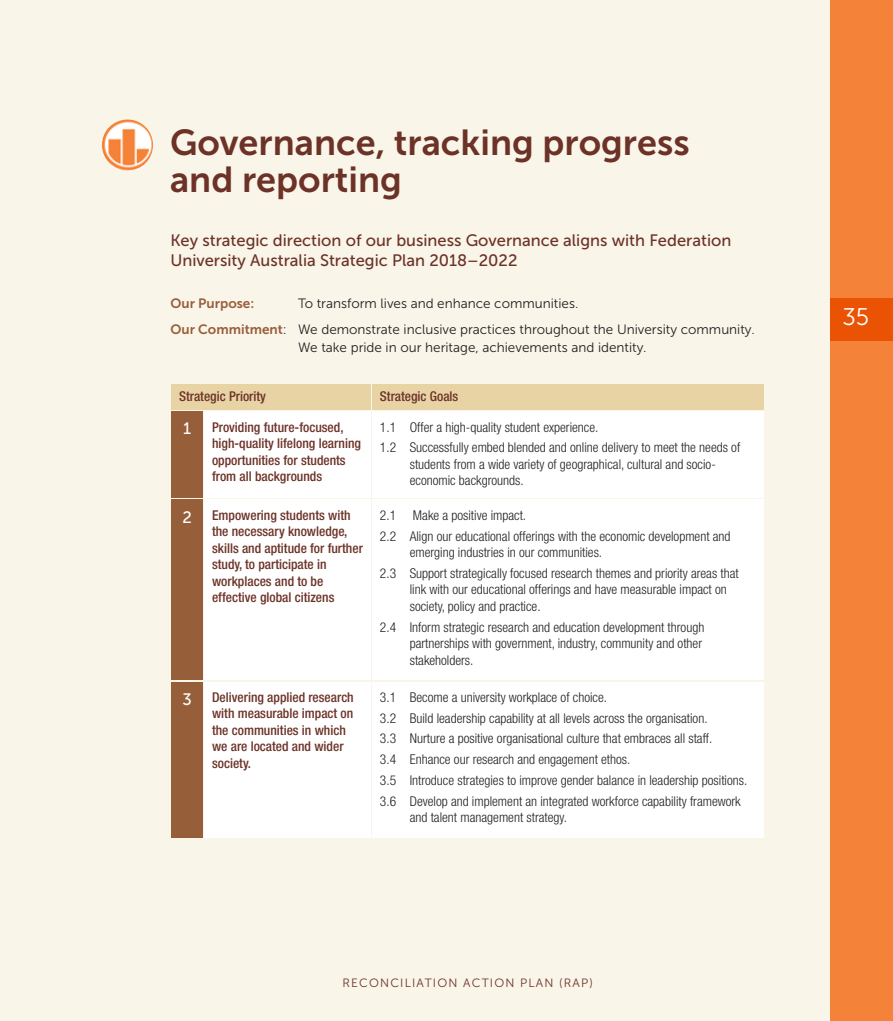
<style>
.page{position:relative;width:893px;height:1021px;background:#fff}
.page>*{position:absolute;margin:0;border:0;box-sizing:border-box;transform-origin:0 0}
.t1{font:36px/37.5px "Museo Sans 700";color:#6c3227}
.t2{font:24px "Museo Sans 300";color:#fff}
.t3{font:16.5px/19.5px "Museo Sans 500";color:#6c3227}
.t4{font:16.5px "Museo Sans 500";color:#fff}
.t5{font:300 condensed 13.5px/20.7px "Helvetica Neue LT";color:#231f20}
.t6{font:500 condensed 13.5px/16.5px "Helvetica Neue LT";color:#6c3227}
.t7{font:13.5px/26.5px "Museo Sans 300";color:#231f20}
.t8{font:13.5px "Museo Sans 700";color:#975e3a}
.t9{font:12px "Museo Sans 300";letter-spacing:.1em;color:#6c3227}
.s1{font-family:"Museo Sans 700";color:#975e3a}
.s2{font-family:"Museo Sans 500";font-weight:400;font-stretch:normal;font-size:16.5px;color:#fff}
</style>
<div class="page">
<div style="left:0;top:0;width:893px;height:1020px;background:#faf5e9"></div>
<div style="left:830px;top:0;width:63px;height:1020px;background:#f48238"></div>
<div style="left:830px;top:298px;width:63px;height:42px;background:#ea5303"></div>
<img style="left:102px;top:119px;width:51px;height:52px;border-radius:50%">
<div style="left:172px;top:384px;width:199px;height:26px;background:#e8d3a5"></div>
<div style="left:372px;top:384px;width:392px;height:26px;background:#e8d3a5"></div>
<div style="left:172px;top:411px;width:31px;height:87px;background:#975e3a"></div>
<div style="left:205px;top:411px;width:166px;height:87px;background:#fff"></div>
<div style="left:372px;top:411px;width:392px;height:87px;background:#fff"></div>
<div style="left:172px;top:499px;width:31px;height:181px;background:#975e3a"></div>
<div style="left:205px;top:499px;width:166px;height:181px;background:#fff"></div>
<div style="left:372px;top:499px;width:392px;height:181px;background:#fff"></div>
<div style="left:172px;top:681px;width:31px;height:156px;background:#975e3a"></div>
<div style="left:205px;top:681px;width:166px;height:156px;background:#fff"></div>
<div style="left:372px;top:681px;width:392px;height:156px;background:#fff"></div>
<h1 class="t1" style="left:170px;top:127px;width:521px">Governance, tracking progress and reporting</h1>
<p class="t3" style="left:170px;top:232px;width:562px">Key strategic direction of our business Governance aligns with Federation<br>University Australia Strategic Plan 2018–2022</p>
<p class="t8" style="left:170px;top:298px;width:85px">Our Purpose:</p>
<p class="t7" style="left:170px;top:291px;width:586px;text-indent:128px">To transform lives and enhance communities.<br><span class="s1">Our Commitment</span>: We demonstrate inclusive practices throughout the University community.</p>
<p class="t7" style="left:298px;top:336px;width:350px">We take pride in our heritage, achievements and identity.</p>
<p class="t6" style="left:179px;top:389px;width:88px">Strategic Priority</p>
<p class="t6" style="left:380px;top:389px;width:80px">Strategic Goals</p>
<p class="t4" style="left:183px;top:422px;width:10px">1</p>
<p class="t6" style="left:212px;top:419px;width:151px">Providing future-focused, high-quality lifelong learning opportunities for students from all backgrounds</p>
<p class="t5" style="left:380px;top:417px;width:362px">1.1 Offer a high-quality student experience.<br>1.2 Successfully embed blended and online delivery to meet the needs of</p>
<p class="t5" style="left:410px;top:457px;width:308px;line-height:16.5px">students from a wide variety of geographical, cultural and socio&shy;economic backgrounds.</p>
<p class="t6" style="left:212px;top:508px;width:152px;text-indent:-29px"><span class="s2">2</span> Empowering students with the necessary knowledge, skills and aptitude for further study, to participate in workplaces and to be effective global citizens</p>
<p class="t5" style="left:380px;top:506px;width:352px">2.1 Make a positive impact.<br>2.2 Align our educational offerings with the economic development and</p>
<p class="t5" style="left:380px;top:543px;width:360px;text-indent:30px">emerging industries in our communities.<br>2.3 Support strategically focused research themes and priority areas that</p>
<p class="t5" style="left:410px;top:582px;width:319px;line-height:16.5px">link with our educational offerings and have measurable impact on society, policy and practice.</p>
<p class="t5" style="left:410px;top:620px;width:296px;line-height:16.5px;text-indent:-30px">2.4 Inform strategic research and education development through partnerships with government, industry, community and other stakeholders.</p>
<p class="t6" style="left:212px;top:690px;width:143px;text-indent:-29px"><span class="s2">3</span> Delivering applied research with measurable impact on the communities in which we are located and wider society.</p>
<p class="t5" style="left:380px;top:688px;width:369px">3.1 Become a university workplace of choice.<br>3.2 Build leadership capability at all levels across the organisation.<br>3.3 Nurture a positive organisational culture that embraces all staff.<br>3.4 Enhance our research and engagement ethos.<br>3.5 Introduce strategies to improve gender balance in leadership positions.<br>3.6 Develop and implement an integrated workforce capability framework</p>
<p class="t5" style="left:410px;top:808px;width:159px">and talent management strategy.</p>
<p class="t9" style="left:342px;top:978px;width:252px">RECONCILIATION ACTION PLAN (RAP)</p>
<h2 class="t2" style="left:842px;top:308px;width:28px">35</h2>
</div>
